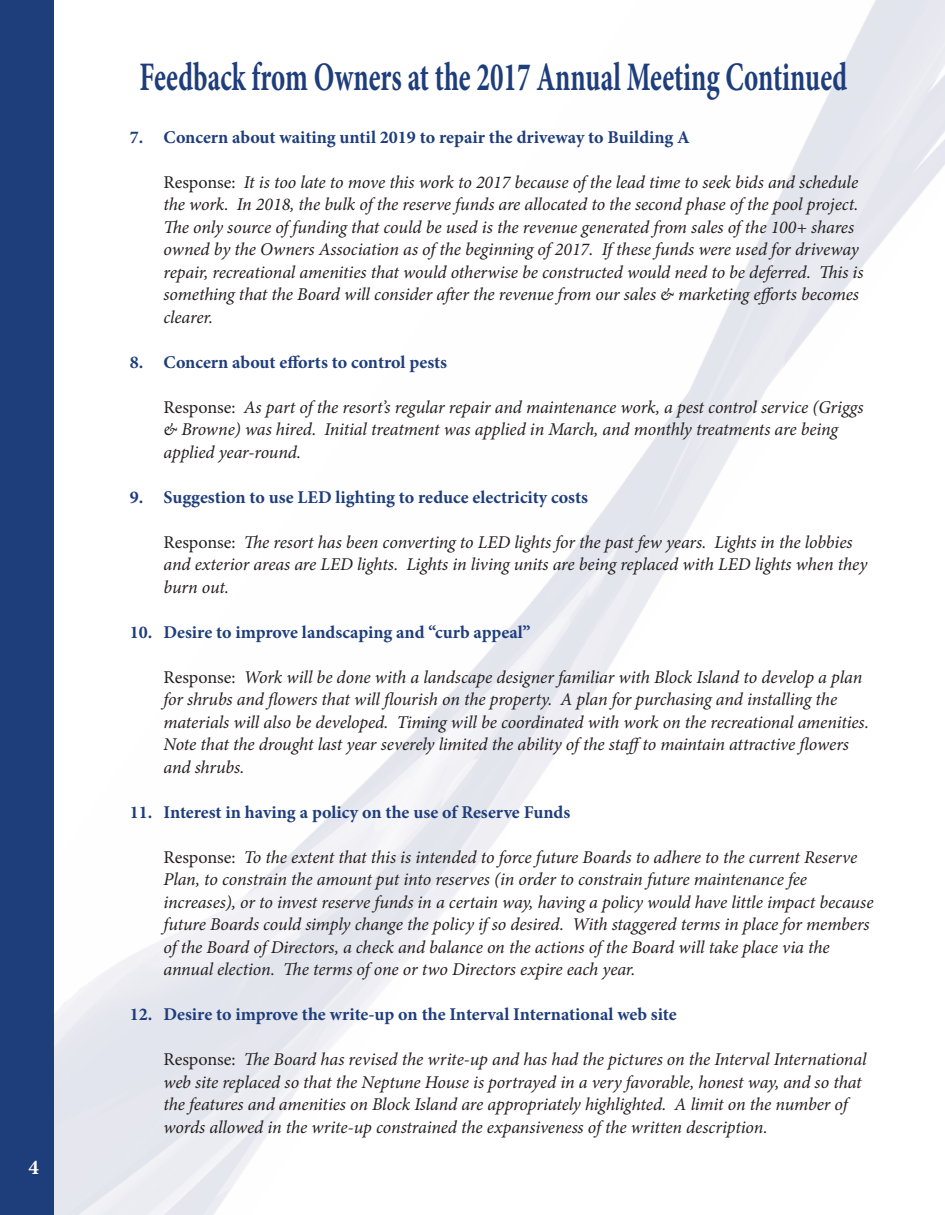
<style>
.page{position:relative;width:945px;height:1215px;background:#fff}
.page>*{position:absolute;margin:0;border:0;box-sizing:border-box;transform-origin:0 0}
.t1{font:700 40.5px "Minion Pro";color:#1e3d7b;scale:.67 1}
.t2{font:700 21px "Minion Pro";color:#fff}
.t3{font:italic 18px/22.5px "Minion Pro";letter-spacing:-.01em;color:#231f20}
.t4{font:700 18px "Minion Pro";color:#1e3d7b}
.s1{font-style:normal}
</style>
<div class="page">
<div style="left:0;top:0;width:54px;height:1215px;background:#1e3d7b"></div>
<p class="t2" style="left:28px;top:1153px;width:12px">4</p>
<h1 class="t1" style="left:140px;top:49px;width:1058px">Feedback from Owners at the 2017 Annual Meeting Continued</h1>
<p class="t4" style="left:130px;top:124px;width:562px">7. Concern about waiting until 2019 to repair the driveway to Building A</p>
<p class="t3" style="left:164px;top:171px;width:702px"><span class="s1">Response:</span> It is too late to move this work to 2017 because of the lead time to seek bids and schedule the work. In 2018, the bulk of the reserve funds are allocated to the second phase of the pool project.<br>The only source of funding that could be used is the revenue generated from sales of the 100+ shares owned by the Owners Association as of the beginning of 2017. If these funds were used for driveway repair, recreational amenities that would otherwise be constructed would need to be deferred. This is something that the Board will consider after the revenue from our sales &amp; marketing efforts becomes clearer.</p>
<p class="t4" style="left:130px;top:349px;width:319px">8. Concern about efforts to control pests</p>
<p class="t3" style="left:164px;top:396px;width:702px"><span class="s1">Response:</span> As part of the resort’s regular repair and maintenance work, a pest control service (Griggs &amp; Browne) was hired. Initial treatment was applied in March, and monthly treatments are being applied year-round.</p>
<p class="t4" style="left:130px;top:484px;width:460px">9. Suggestion to use LED lighting to reduce electricity costs</p>
<p class="t3" style="left:164px;top:531px;width:705px"><span class="s1">Response:</span> The resort has been converting to LED lights for the past few years. Lights in the lobbies and exterior areas are LED lights. Lights in living units are being replaced with LED lights when they burn out.</p>
<p class="t4" style="left:130px;top:619px;width:402px">10. Desire to improve landscaping and “curb appeal”</p>
<p class="t3" style="left:164px;top:666px;width:707px"><span class="s1">Response:</span> Work will be done with a landscape designer familiar with Block Island to develop a plan for shrubs and flowers that will flourish on the property. A plan for purchasing and installing the materials will also be developed. Timing will be coordinated with work on the recreational amenities.<br>Note that the drought last year severely limited the ability of the staffto maintain attractive flowers and shrubs.</p>
<p class="t4" style="left:130px;top:799px;width:442px">11. Interest in having a policy on the use of Reserve Funds</p>
<p class="t3" style="left:164px;top:846px;width:712px"><span class="s1">Response:</span> To the extent that this is intended to force future Boards to adhere to the current Reserve Plan, to constrain the amount put into reserves (in order to constrain future maintenance fee increases), or to invest reserve funds in a certain way, having a policy would have little impact because future Boards could simply change the policy if so desired. With staggered terms in place for members of the Board of Directors, a check and balance on the actions of the Board will take place via the annual election. The terms of one or two Directors expire each year.</p>
<p class="t4" style="left:130px;top:1002px;width:548px">12. Desire to improve the write-up on the Interval International web site</p>
<p class="t3" style="left:164px;top:1048px;width:705px"><span class="s1">Response:</span> The Board has revised the write-up and has had the pictures on the Interval International web site replaced so that the Neptune House is portrayed in a very favorable, honest way, and so that the features and amenities on Block Island are appropriately highlighted. A limit on the number of words allowed in the write-up constrained the expansiveness of the written description.</p>
</div>
